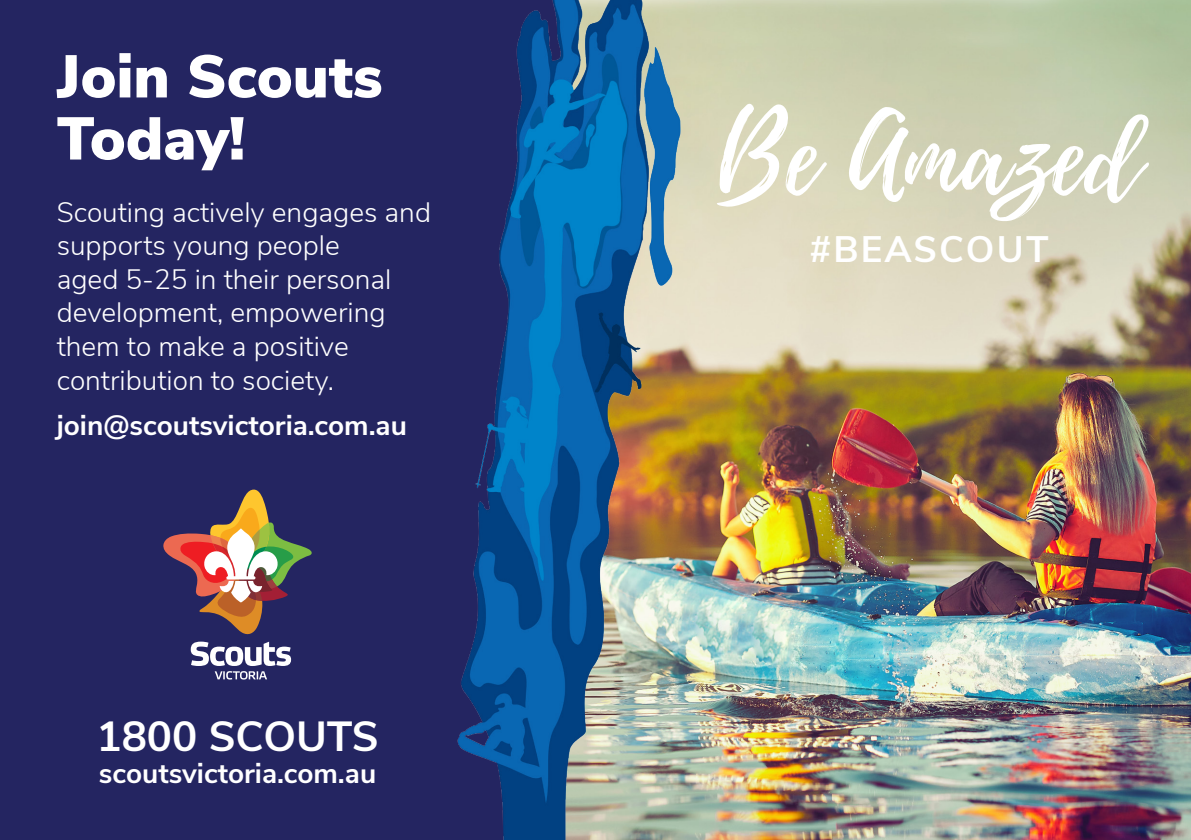
<style>
.page{position:relative;width:1191px;height:840px;background:#fff}
.page>*{position:absolute;margin:0;border:0;box-sizing:border-box;transform-origin:0 0}
.t1{font:107px "Playlist Script";color:#fff}
.t2{font:900 60px/62px "Nunito Sans";color:#fff}
.t3{font:700 42px "Nunito Sans";color:#fff}
.t4{font:700 36.8px "Nunito Sans";letter-spacing:.06em;color:#fff}
.t5{font:300 28px/33.6px "Nunito Sans";color:#fff}
.t6{font:700 28px "Nunito Sans";color:#fff}
</style>
<div class="page">
<div style="left:0;top:0;width:697px;height:839px;background:#242561"></div>
<img style="left:893px;top:0;width:298px;height:839px">
<img style="left:457px;top:0;width:436px;height:839px">
<svg style="left:163px;top:489px;width:149px;height:190px"></svg>
<p class="t2" style="left:57px;top:43px;width:327px">Join Scouts<br>Today!</p>
<p class="t5" style="left:57px;top:193px;width:376px">Scouting actively engages and supports young people<br>aged 5-25 in their personal development, empowering them to make a positive contribution to society.</p>
<p class="t6" style="left:57px;top:404px;width:352px">join@scoutsvictoria.com.au</p>
<p class="t3" style="left:96px;top:704px;width:284px">1800 SCOUTS</p>
<p class="t6" style="left:99px;top:752px;width:279px">scoutsvictoria.com.au</p>
<p class="t1" style="left:717px;top:80px;width:426px">Be Amazed</p>
<p class="t4" style="left:809px;top:222px;width:241px">#BEASCOUT</p>
</div>
